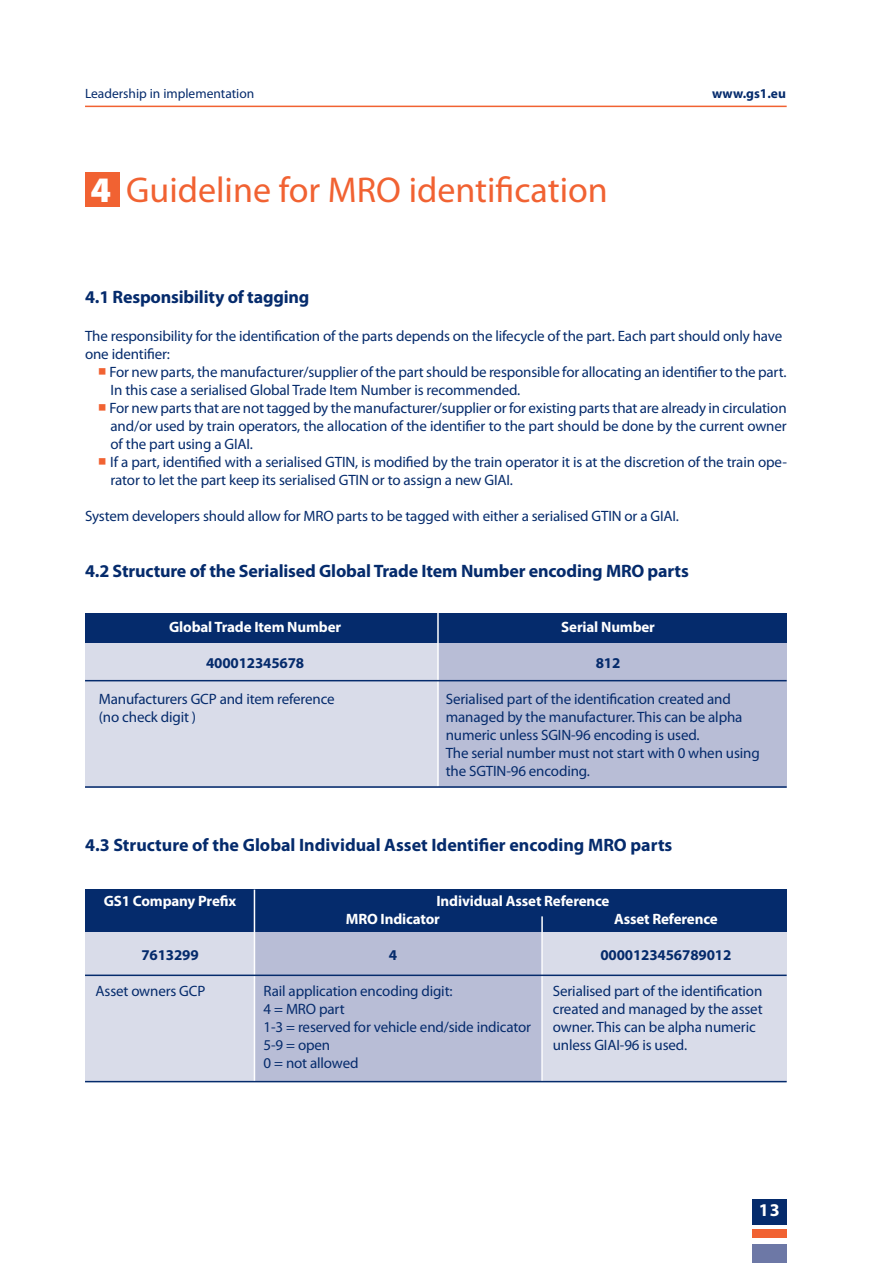
<style>
.page{position:relative;width:893px;height:1263px;background:#fff}
.page>*{position:absolute;margin:0;border:0;box-sizing:border-box;transform-origin:0 0}
.t1{font:36px "Myriad Pro";color:#f16232}
.t2{font:700 18px "Myriad Pro";letter-spacing:-.01em;color:#052b6c}
.t3{font:700 18px "Myriad Pro";color:#fff}
.t4{font:15px/18px "Myriad Pro";letter-spacing:-.01em;color:#052b6c}
.t5{font:700 15px/18px "Myriad Pro";letter-spacing:-.01em;color:#fff}
.t6{font:700 15px "Myriad Pro";letter-spacing:-.01em;color:#052b6c}
.t7{font:13.5px "Myriad Pro";color:#052b6c}
.t8{font:700 13.5px "Myriad Pro";color:#052b6c}
.s1{font-weight:900;color:#fff}
.s2{font-family:"Arial Unicode MS";color:#f16232}
</style>
<div class="page">
<div style="left:85px;top:890px;width:702px;height:192px;background:#b8bdd6"></div>
<div style="left:85px;top:615px;width:702px;height:173px;background:#b8bdd6"></div>
<hr style="left:85px;top:106px;width:702px;height:1px;background:#f16232">
<div style="left:752px;top:1199px;width:34px;height:26px;background:#052b6c"></div>
<div style="left:752px;top:1229px;width:34px;height:9px;background:#f16232"></div>
<div style="left:752px;top:1244px;width:34px;height:19px;background:#6d78a6"></div>
<div style="left:85px;top:931px;width:169px;height:150px;background:#d9dce9"></div>
<div style="left:543px;top:931px;width:244px;height:150px;background:#d9dce9"></div>
<div style="left:85px;top:889px;width:702px;height:43px;background:#052b6c"></div>
<div style="left:85px;top:643px;width:353px;height:144px;background:#d9dce9"></div>
<div style="left:85px;top:613px;width:702px;height:30px;background:#052b6c"></div>
<div style="left:85px;top:173px;width:34px;height:34px;background:#f16232"></div>
<hr style="left:437px;top:612px;width:2px;height:174px;background:#fff">
<hr style="left:85px;top:680px;width:702px;height:1px;background:#052b6c">
<hr style="left:85px;top:786px;width:702px;height:2px;background:#052b6c">
<hr style="left:254px;top:889px;width:1px;height:193px;background:#fff">
<hr style="left:541px;top:916px;width:2px;height:166px;background:#fff">
<hr style="left:85px;top:974px;width:702px;height:2px;background:#052b6c">
<hr style="left:85px;top:1081px;width:702px;height:1px;background:#052b6c">
<p class="t7" style="left:85px;top:89px;width:171px">Leadership in implementation</p>
<p class="t8" style="left:712px;top:89px;width:75px">www.gs1.eu</p>
<h1 class="t1" style="left:90px;top:176px;width:519px"><span class="s1">4</span> Guideline for MRO identification</h1>
<p class="t2" style="left:85px;top:291px;width:226px">4.1 Responsibility of tagging</p>
<p class="t4" style="left:85px;top:328px;width:699px">The responsibility for the identification of the parts depends on the lifecycle of the part. Each part should only have one identifier:</p>
<p class="t4" style="left:111px;top:364px;width:678px;text-indent:-13px"><span class="s2">■</span> For new parts, the manufacturer/supplier of the part should be responsible for allocating an identifier to the part.<br>In this case a serialised Global Trade Item Number is recommended.</p>
<p class="t4" style="left:111px;top:400px;width:678px;text-align:justify;text-indent:-13px"><span class="s2">■</span> For new parts that are not tagged by the manufacturer/supplier or for existing parts that are already in circulation and/or used by train operators, the allocation of the identifier to the part should be done by the current owner of the part using a GIAI.</p>
<p class="t4" style="left:111px;top:454px;width:678px;text-indent:-13px"><span class="s2">■</span> If a part, identified with a serialised GTIN, is modified by the train operator it is at the discretion of the train ope&shy;rator to let the part keep its serialised GTIN or to assign a new GIAI.</p>
<p class="t4" style="left:85px;top:508px;width:595px">System developers should allow for MRO parts to be tagged with either a serialised GTIN or a GIAI.</p>
<p class="t2" style="left:85px;top:564px;width:605px">4.2 Structure of the Serialised Global Trade Item Number encoding MRO parts</p>
<p class="t5" style="left:169px;top:619px;width:174px">Global Trade Item Number</p>
<p class="t5" style="left:561px;top:619px;width:95px">Serial Number</p>
<p class="t6" style="left:206px;top:658px;width:100px">400012345678</p>
<p class="t6" style="left:596px;top:658px;width:26px">812</p>
<p class="t4" style="left:99px;top:691px;width:237px">Manufacturers GCP and item reference</p>
<p class="t4" style="left:446px;top:691px;width:287px">Serialised part of the identification created and</p>
<p class="t4" style="left:99px;top:709px;width:99px">(no check digit )</p>
<p class="t4" style="left:446px;top:709px;width:315px">managed by the manufacturer. This can be alpha numeric unless SGIN-96 encoding is used.<br>The serial number must not start with 0 when using the SGTIN-96 encoding.</p>
<p class="t2" style="left:85px;top:838px;width:589px">4.3 Structure of the Global Individual Asset Identifier encoding MRO parts</p>
<p class="t5" style="left:104px;top:893px;width:134px">GS1 Company Prefix</p>
<p class="t5" style="left:346px;top:893px;width:265px;text-indent:91px">Individual Asset Reference<br>MRO Indicator</p>
<p class="t5" style="left:614px;top:911px;width:105px">Asset Reference</p>
<p class="t6" style="left:141px;top:949px;width:59px">7613299</p>
<p class="t6" style="left:389px;top:949px;width:10px">4</p>
<p class="t6" style="left:600px;top:949px;width:132px">0000123456789012</p>
<p class="t4" style="left:96px;top:983px;width:111px">Asset owners GCP</p>
<p class="t4" style="left:264px;top:983px;width:190px">Rail application encoding digit:</p>
<p class="t4" style="left:553px;top:983px;width:211px">Serialised part of the identification</p>
<p class="t4" style="left:264px;top:1001px;width:82px">4 = MRO part</p>
<p class="t4" style="left:553px;top:1001px;width:211px">created and managed by the asset</p>
<p class="t4" style="left:264px;top:1019px;width:269px">1-3 = reserved for vehicle end/side indicator</p>
<p class="t4" style="left:553px;top:1019px;width:204px">owner. This can be alpha numeric</p>
<p class="t4" style="left:264px;top:1037px;width:68px">5-9 = open</p>
<p class="t4" style="left:553px;top:1037px;width:136px">unless GIAI-96 is used.</p>
<p class="t4" style="left:264px;top:1055px;width:96px">0 = not allowed</p>
<p class="t3" style="left:759px;top:1204px;width:22px">13</p>
</div>
